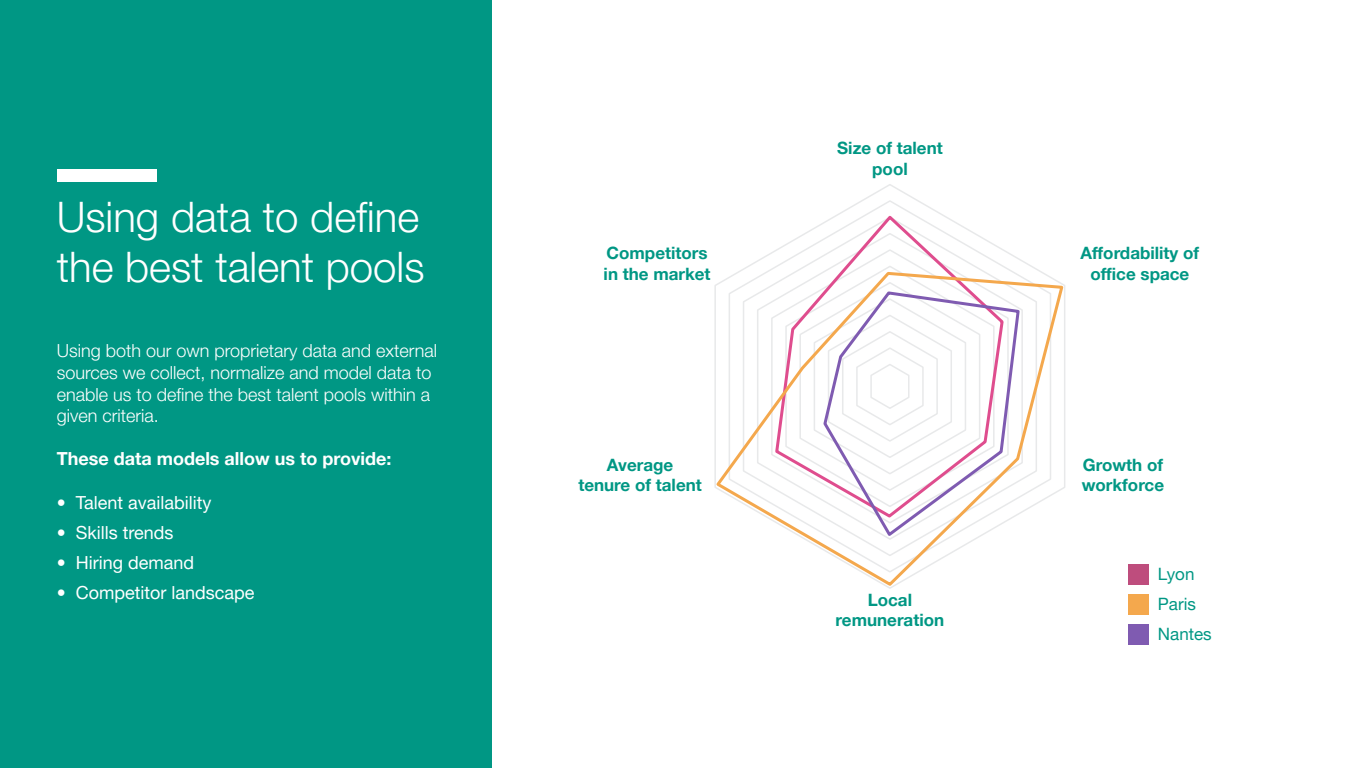
<style>
.page{position:relative;width:1366px;height:768px;background:#fff}
.page>*{position:absolute;margin:0;border:0;box-sizing:border-box;transform-origin:0 0}
.t1{font:300 42px/50.4px "Helvetica Neue LT Pro";color:#fff}
.t2{font:300 18px/21.6px "Helvetica Neue LT Pro";color:#fff}
.t3{font:18px "Helvetica Neue LT Pro";color:#fff}
.t4{font:700 18px "Helvetica Neue LT Pro";color:#fff}
.t5{font:700 17px/20.4px "Helvetica Neue LT Pro";color:#009784;text-align:center}
.t6{font:17px/29.9px "Helvetica Neue LT Pro";color:#009784}
</style>
<div class="page">
<div style="left:0;top:0;width:492px;height:768px;background:#009784"></div>
<div style="left:57px;top:169px;width:100px;height:13px;background:#fff"></div>
<svg style="left:774px;top:213px;width:231px;height:56px"></svg>
<svg style="left:714px;top:269px;width:351px;height:319px"></svg>
<svg style="left:822px;top:289px;width:199px;height:250px"></svg>
<div style="left:1129px;top:564px;width:20px;height:21px;background:#be4d7d"></div>
<div style="left:1129px;top:594px;width:20px;height:21px;background:#f4a84d"></div>
<div style="left:1129px;top:624px;width:20px;height:21px;background:#7f5bb1"></div>
<h1 class="t1" style="left:57px;top:191px;width:369px">Using data to define the best talent pools</h1>
<p class="t2" style="left:57px;top:340px;width:382px">Using both our own proprietary data and external sources we collect, normalize and model data to enable us to define the best talent pools within a given criteria.</p>
<p class="t4" style="left:57px;top:448px;width:336px">These data models allow us to provide:</p>
<p class="t3" style="left:57px;top:491px;width:156px">• Talent availability</p>
<p class="t3" style="left:57px;top:521px;width:118px">• Skills trends</p>
<p class="t3" style="left:57px;top:551px;width:139px">• Hiring demand</p>
<p class="t3" style="left:57px;top:581px;width:199px">• Competitor landscape</p>
<p class="t5" style="left:604px;top:243px;width:109px;text-align:left">Competitors in the market</p>
<p class="t5" style="left:578px;top:454px;width:125px">Average<br>tenure of talent</p>
<p class="t5" style="left:837px;top:138px;width:107px">Size of talent pool</p>
<p class="t5" style="left:836px;top:589px;width:110px">Local remuneration</p>
<p class="t5" style="left:1081px;top:243px;width:120px">Affordability of office space</p>
<p class="t5" style="left:1082px;top:454px;width:84px;text-align:left">Growth of workforce</p>
<p class="t6" style="left:1158px;top:559px;width:55px">Lyon<br>Paris<br>Nantes</p>
</div>
